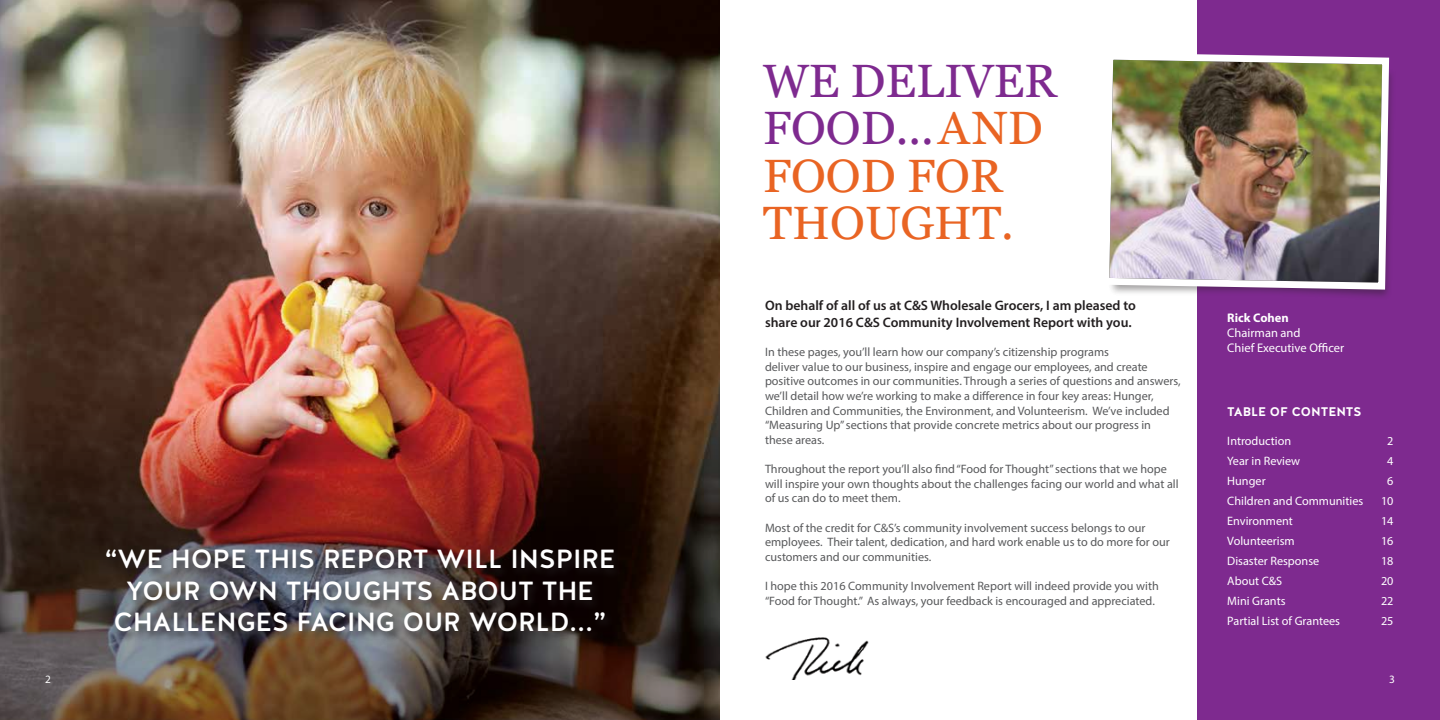
<style>
.page{position:relative;width:1440px;height:720px;background:#fff}
.page>*{position:absolute;margin:0;border:0;box-sizing:border-box;transform-origin:0 0}
.t1{font:46.75px/47.5px "Georgia";color:#e96423}
.t2{font:500 26.25px/31.5px "Halis R";color:#fff;text-align:center}
.t3{font:600 13.75px/16.5px "Myriad Pro";color:#231f20}
.t4{font:12.5px/15px "Myriad Pro";color:#fff}
.t5{font:700 12.5px "Halis R";color:#fff}
.t6{font:700 12.5px "Myriad Pro";color:#fff}
.t7{font:12.25px/14.6px "Myriad Pro";color:#58595b}
.t8{font:12.25px "Myriad Pro";color:#fff}
.t9{font:11.25px "Myriad Pro";color:#fff}
.s1{color:#7e2a8f}
</style>
<div class="page">
<div style="left:1197px;top:0;width:243px;height:720px;background:#7e2a8f"></div>
<img style="left:0;top:0;width:720px;height:405px">
<img style="left:1109px;top:54px;width:283px;height:242px">
<img style="left:765px;top:637px;width:104px;height:42px">
<img style="left:0;top:405px;width:720px;height:315px">
<div style="left:102px;top:548px;width:521px;height:95px;background:#231f20;opacity:.75"></div>
<h2 class="t2" style="left:105px;top:544px;width:512px">“WE HOPE THIS REPORT WILL INSPIRE<br>YOUR OWN THOUGHTS ABOUT THE<br>CHALLENGES FACING OUR WORLD...”</h2>
<h1 class="t1" style="left:763px;top:55px;width:295px"><span class="s1">WE DELIVER<br>FOOD...</span>AND<br>FOOD FOR<br>THOUGHT.</h1>
<p class="t3" style="left:765px;top:297px;width:372px">On behalf of all of us at C&amp;S Wholesale Grocers, I am pleased to share our 2016 C&amp;S Community Involvement Report with you.</p>
<p class="t7" style="left:765px;top:345px;width:417px">In these pages, you’ll learn how our company’s citizenship programs<br>deliver value to our business, inspire and engage our employees, and create positive outcomes in our communities. Through a series of questions and answers, we’ll detail how we’re working to make a difference in four key areas: Hunger, Children and Communities, the Environment, and Volunteerism. We’ve included “Measuring Up” sections that provide concrete metrics about our progress in these areas.</p>
<p class="t7" style="left:765px;top:462px;width:415px">Throughout the report you’ll also find “Food for Thought” sections that we hope will inspire your own thoughts about the challenges facing our world and what all of us can do to meet them.</p>
<p class="t7" style="left:765px;top:520px;width:406px">Most of the credit for C&amp;S’s community involvement success belongs to our employees. Their talent, dedication, and hard work enable us to do more for our customers and our communities.</p>
<p class="t7" style="left:765px;top:579px;width:395px">I hope this 2016 Community Involvement Report will indeed provide you with “Food for Thought.” As always, your feedback is encouraged and appreciated.</p>
<p class="t6" style="left:1227px;top:309px;width:63px">Rick Cohen</p>
<p class="t4" style="left:1227px;top:325px;width:118px">Chairman and<br>Chief Executive Officer</p>
<p class="t5" style="left:1227px;top:403px;width:136px">TABLE OF CONTENTS</p>
<p class="t8" style="left:1227px;top:433px;width:65px">Introduction</p>
<p class="t8" style="left:1387px;top:433px;width:8px">2</p>
<p class="t8" style="left:1227px;top:453px;width:74px">Year in Review</p>
<p class="t8" style="left:1387px;top:453px;width:8px">4</p>
<p class="t8" style="left:1227px;top:473px;width:40px">Hunger</p>
<p class="t8" style="left:1387px;top:473px;width:8px">6</p>
<p class="t8" style="left:1227px;top:493px;width:137px">Children and Communities</p>
<p class="t8" style="left:1381px;top:493px;width:14px">10</p>
<p class="t8" style="left:1227px;top:513px;width:67px">Environment</p>
<p class="t8" style="left:1381px;top:513px;width:14px">14</p>
<p class="t8" style="left:1227px;top:533px;width:69px">Volunteerism</p>
<p class="t8" style="left:1381px;top:533px;width:14px">16</p>
<p class="t8" style="left:1227px;top:553px;width:93px">Disaster Response</p>
<p class="t8" style="left:1381px;top:553px;width:14px">18</p>
<p class="t8" style="left:1227px;top:573px;width:56px">About C&amp;S</p>
<p class="t8" style="left:1381px;top:573px;width:14px">20</p>
<p class="t8" style="left:1227px;top:593px;width:60px">Mini Grants</p>
<p class="t8" style="left:1381px;top:593px;width:14px">22</p>
<p class="t8" style="left:1227px;top:613px;width:114px">Partial List of Grantees</p>
<p class="t8" style="left:1381px;top:613px;width:14px">25</p>
<p class="t9" style="left:45px;top:673px;width:7px">2</p>
<p class="t9" style="left:1389px;top:673px;width:7px">3</p>
</div>
